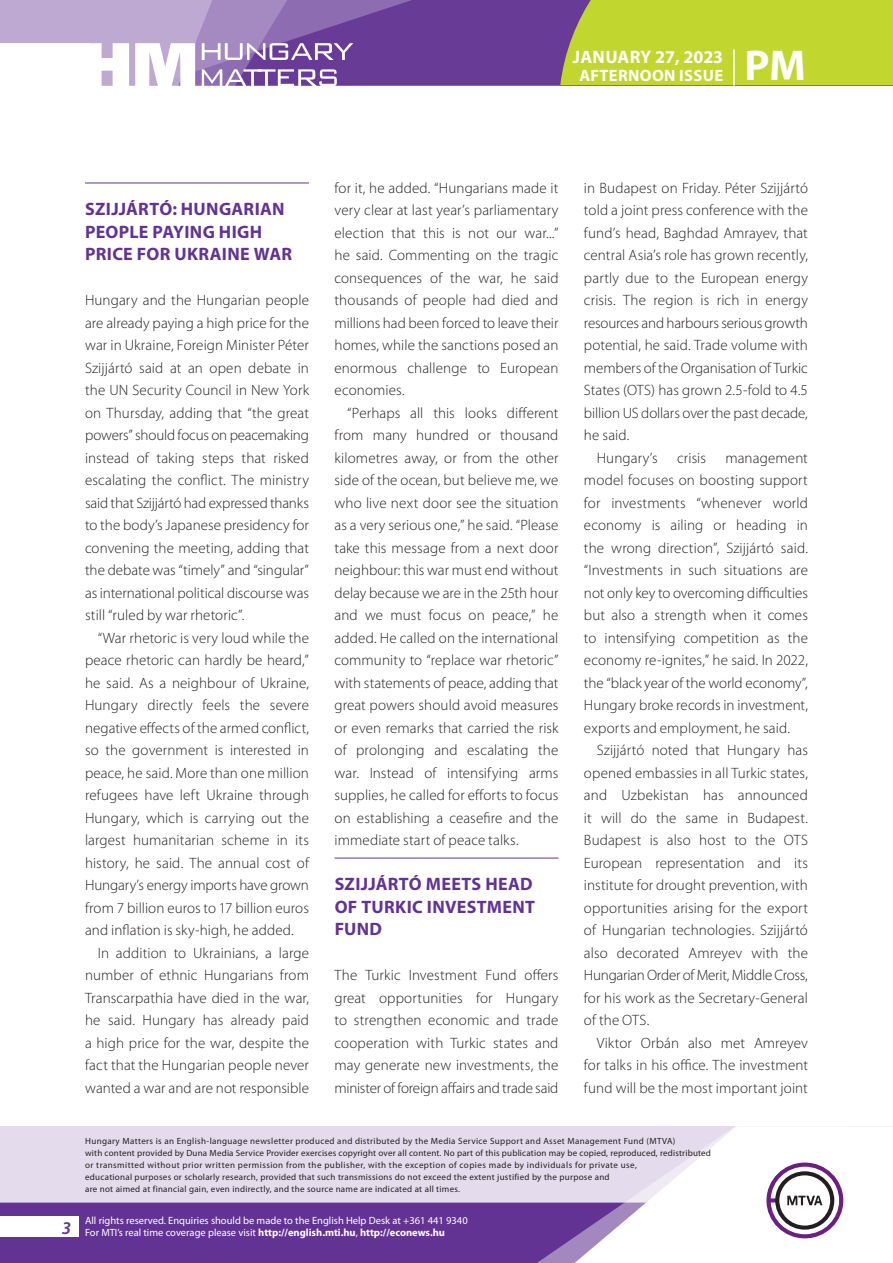
<style>
.page{position:relative;width:893px;height:1263px;background:#fff}
.page>*{position:absolute;margin:0;border:0;box-sizing:border-box;transform-origin:0 0}
.t1{font:700 43.35px "Myriad Pro";color:#fff}
._01_cimsor{font:700 18px/22.5px "Myriad Pro";letter-spacing:.02em;color:#623393}
.t2{font:700 18px "Myriad Pro";color:#fff}
.t3{font:italic 600 18px "Myriad Pro";color:#623393}
.t4{font:700 16.5px "Myriad Pro";letter-spacing:.02em;color:#fff}
._03_kenyer_szöveg-2{font:300 15px/22.5px "Myriad Pro";letter-spacing:.005em;color:#231f20;text-align:justify}
._03_kenyer_szöveg-1{font:300 15px/22.5px "Myriad Pro";letter-spacing:-.005em;color:#231f20;text-align:justify}
.t5{font:10.5px/12px "Myriad Pro";color:#fff}
.t6{font:9px/12px "Myriad Pro";letter-spacing:.03em;color:#231f20}
.s1{font-weight:700}
</style>
<div class="page">
<div style="left:0;top:1126px;width:893px;height:137px;background:#e4dcec"></div>
<div style="left:0;top:1202px;width:506px;height:61px;background:#623393"></div>
<div style="left:506px;top:1202px;width:43px;height:61px;background:#623393"></div>
<svg style="left:549px;top:1126px;width:344px;height:137px;fill:#fff"></svg>
<svg style="left:766px;top:1162px;width:77px;height:76px;background:#c5b8c8"></svg>
<div style="left:0;top:1216px;width:79px;height:20px;background:#fff"></div>
<div style="left:0;top:0;width:893px;height:85px;background:#683b97"></div>
<div style="left:560px;top:0;width:333px;height:85px;background:#c1d72f"></div>
<hr style="left:733px;top:49px;width:2px;height:37px;background:#fff">
<svg style="left:0;top:0;width:479px;height:86px"></svg>
<hr style="left:85px;top:183px;width:224px;height:1px;background:#623393">
<hr style="left:334px;top:858px;width:224px;height:1px;background:#623393">
<p class="t2" style="left:573px;top:45px;width:152px">January 27, 2023</p>
<p class="t4" style="left:579px;top:65px;width:145px">AFTERNOON ISSUE</p>
<h1 class="t1" style="left:745px;top:37px;width:63px">PM</h1>
<p class="_01_cimsor" style="left:85px;top:197px;width:197px">SZIJJÁRTÓ: HUN GARIAN<br>PEOPLE PAYING HIGH<br>PRICE FOR UKRAINE WAR</p>
<p class="_03_kenyer_szöveg-1" style="left:85px;top:289px;width:225px">Hungary and the Hungarian people are already paying a high price for the war in Ukraine, Foreign Minister Péter Szijjártó said at an open debate in the UN Security Council in New York on Thursday, adding that “the great powers” should focus on peacemaking instead of taking steps that risked escalating the conflict. The ministry said that Szijjártó had expressed thanks to the body’s Japanese presidency for convening the meeting, adding that the debate was “timely” and “singular” as international political discourse was still “ruled by war rhetoric”.</p>
<p class="_03_kenyer_szöveg-2" style="left:85px;top:626px;width:225px;text-indent:13px">“War rhetoric is very loud while the peace rhetoric can hardly be heard,” he said. As a neighbour of Ukraine, Hungary directly feels the severe negative effects of the armed conflict, so the government is interested in peace, he said. More than one million refugees have left Ukraine through Hungary, which is carrying out the largest humanitarian scheme in its history, he said. The annual cost of Hungary’s energy imports have grown from 7 billion euros to 17 billion euros and inflation is sky-high, he added.</p>
<p class="_03_kenyer_szöveg-2" style="left:85px;top:941px;width:225px;text-indent:13px">In addition to Ukrainians, a large number of ethnic Hungarians from Transcarpathia have died in the war, he said. Hungary has already paid a high price for the war, despite the fact that the Hungarian people never wanted a war and are not responsible</p>
<p class="_03_kenyer_szöveg-2" style="left:334px;top:176px;width:225px">for it, he added. “Hungarians made it very clear at last year’s parliamentary election that this is not our war...” he said. Commenting on the tragic consequences of the war, he said thousands of people had died and millions had been forced to leave their homes, while the sanctions posed an enormous challenge to European economies.</p>
<p class="_03_kenyer_szöveg-2" style="left:334px;top:401px;width:225px;text-indent:13px">“Perhaps all this looks different from many hundred or thousand kilometres away, or from the other side of the ocean, but believe me, we who live next door see the situation as a very serious one,” he said. “Please take this message from a next door neighbour: this war must end without delay because we are in the 25th hour and we must focus on peace,” he added. He called on the international community to “replace war rhetoric” with statements of peace, adding that great powers should avoid measures or even remarks that carried the risk of prolonging and escalating the war. Instead of intensifying arms supplies, he called for efforts to focus on establishing a ceasefire and the immediate start of peace talks.</p>
<p class="_01_cimsor" style="left:335px;top:872px;width:202px">SZIJJÁRTÓ MEETS HEAD<br>OF TURKIC INVESTMENT<br>FUND</p>
<p class="_03_kenyer_szöveg-1" style="left:334px;top:964px;width:225px">The Turkic Investment Fund offers great opportunities for Hungary to strengthen economic and trade cooperation with Turkic states and may generate new investments, the minister of foreign affairs and trade said</p>
<p class="_03_kenyer_szöveg-1" style="left:584px;top:176px;width:225px">in Budapest on Friday. Péter Szijjártó told a joint press conference with the fund’s head, Baghdad Amrayev, that central Asia’s role has grown recently, partly due to the European energy crisis. The region is rich in energy resources and harbours serious growth potential, he said. Trade volume with members of the Organisation of Turkic States (OTS) has grown 2.5-fold to 4.5 billion US dollars over the past decade, he said.</p>
<p class="_03_kenyer_szöveg-2" style="left:597px;top:446px;width:63px">Hungary’s</p>
<p class="_03_kenyer_szöveg-2" style="left:677px;top:446px;width:30px">crisis</p>
<p class="_03_kenyer_szöveg-2" style="left:584px;top:446px;width:225px;text-indent:141px">management model focuses on boosting support for investments “whenever world economy is ailing or heading in the wrong direction”, Szijjártó said. “Investments in such situations are not only key to overcoming difficulties but also a strength when it comes to intensifying competition as the economy re-ignites,” he said. In 2022, the “black year of the world economy”, Hungary broke records in investment, exports and employment, he said.</p>
<p class="_03_kenyer_szöveg-2" style="left:584px;top:739px;width:225px;text-indent:13px">Szijjártó noted that Hungary has opened embassies in all Turkic states, and Uzbekistan has announced it will do the same in Budapest.<br>Budapest is also host to the OTS European representation and its institute for drought prevention, with opportunities arising for the export of Hungarian technologies. Szijjártó also decorated Amreyev with the Hungarian Order of Merit, Middle Cross, for his work as the Secretary-General of the OTS.</p>
<p class="_03_kenyer_szöveg-2" style="left:584px;top:1031px;width:225px;text-indent:13px">Viktor Orbán also met Amreyev for talks in his office. The investment fund will be the most important joint</p>
<p class="t3" style="left:62px;top:1217px;width:11px">3</p>
<p class="t6" style="left:85px;top:1134px;width:627px">Hungary Matters is an English-language newsletter produced and distributed by the Media Service Support and Asset Management Fund (MTVA)<br>with content provided by Duna Media Service Provider exercises copyright over all content. No part of this publication may be copied, reproduced, redistributed or transmitted without prior written permission from the publisher, with the exception of copies made by individuals for private use,<br>educational purposes or scholarly research, provided that such transmissions do not exceed the extent justified by the purpose and<br>are not aimed at financial gain, even indirectly, and the source name are indicated at all times.</p>
<p class="t5" style="left:85px;top:1214px;width:384px">All rights reserved. Enquiries should be made to the English Help Desk at +361 441 9340<br>For MTI’s real time coverage please visit <span class="s1">http://english.mti.hu</span>, <span class="s1">http://econews.hu</span></p>
</div>
